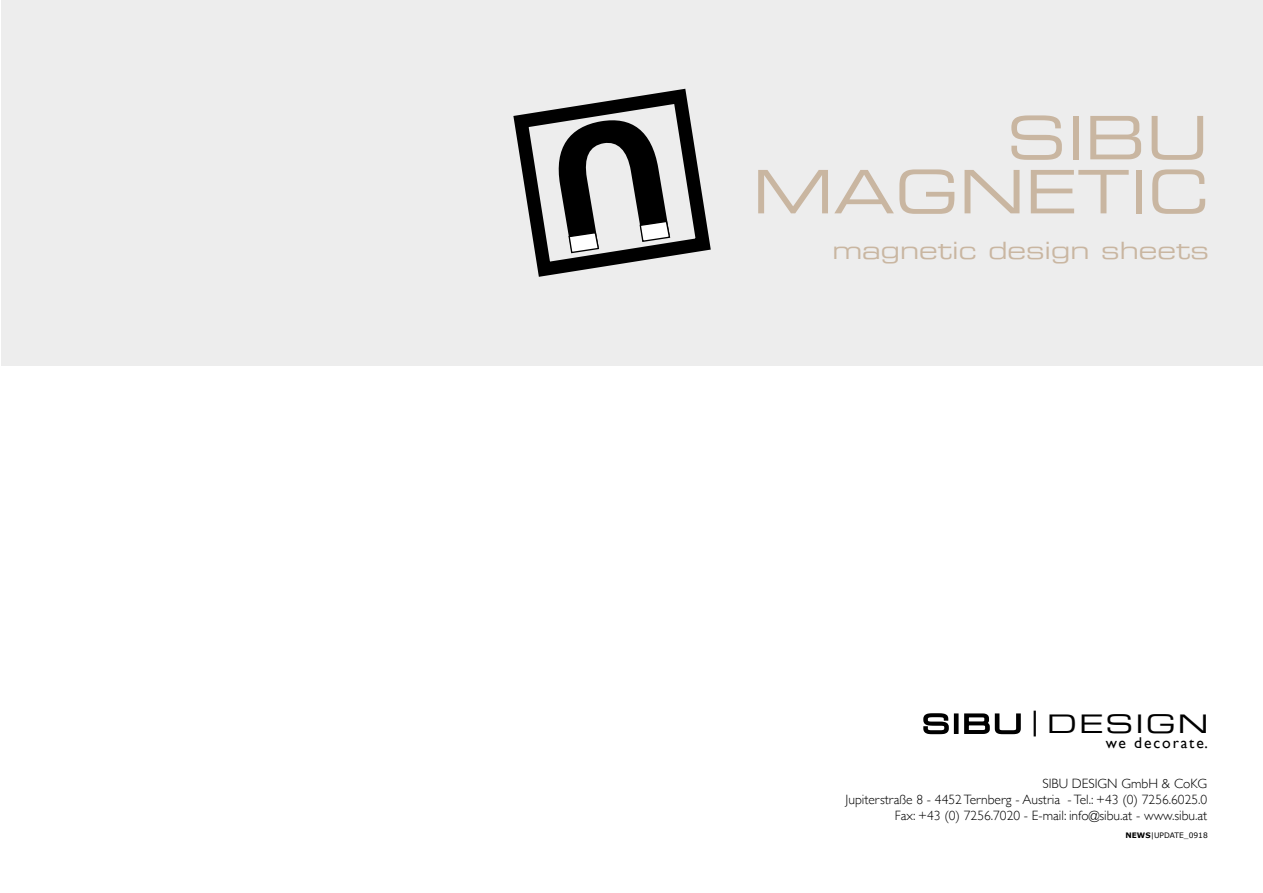
<style>
.page{position:relative;width:1263px;height:893px;background:#fff}
.page>*{position:absolute;margin:0;border:0;box-sizing:border-box;transform-origin:0 0}
.t1{font:60px/54px "Eurostile LT Extended Two";color:#c9b6a1;text-align:right}
.t2{font:25.8px "Eurostile LT Extended Two";letter-spacing:.07em;color:#000;scale:1.1 1}
.t3{font:24px "Eurostile LT Extended Two";color:#c9b6a1}
.t4{font:15.6px "Gill Sans";letter-spacing:.12em;color:#000}
.t5{font:300 13.5px/16.2px "Gill Sans";color:#000;text-align:right}
.t6{font:7.5px "Verdana";color:#000}
.s1{font-weight:700}
</style>
<div class="page">
<div style="left:2px;top:0;width:1261px;height:366px;background:#ededed"></div>
<svg style="left:513px;top:88px;width:198px;height:189px"></svg>
<svg style="left:923px;top:713px;width:26px;height:22px"></svg>
<div style="left:954px;top:713px;width:4px;height:21px;border:2px solid #000"></div>
<svg style="left:964px;top:713px;width:57px;height:22px"></svg>
<h1 class="t1" style="left:753px;top:109px;width:458px">SIBU<br>MAGNETIC</h1>
<h3 class="t3" style="left:832px;top:234px;width:378px">magnetic design sheets</h3>
<h2 class="t2" style="left:922px;top:706px;width:262px">SIBU | DESIGN</h2>
<p class="t4" style="left:1106px;top:734px;width:104px">we decorate.</p>
<p class="t5" style="left:845px;top:775px;width:363px">SIBU DESIGN GmbH &amp; CoKG<br>Jupiterstraße 8 - 4452 Ternberg - Austria - Tel.: +43 (0) 7256.6025.0<br>Fax: +43 (0) 7256.7020 - E-mail: info@sibu.at - www.sibu.at</p>
<p class="t6" style="left:1125px;top:830px;width:84px"><span class="s1">NEWS</span>|UPDATE_0918</p>
</div>
